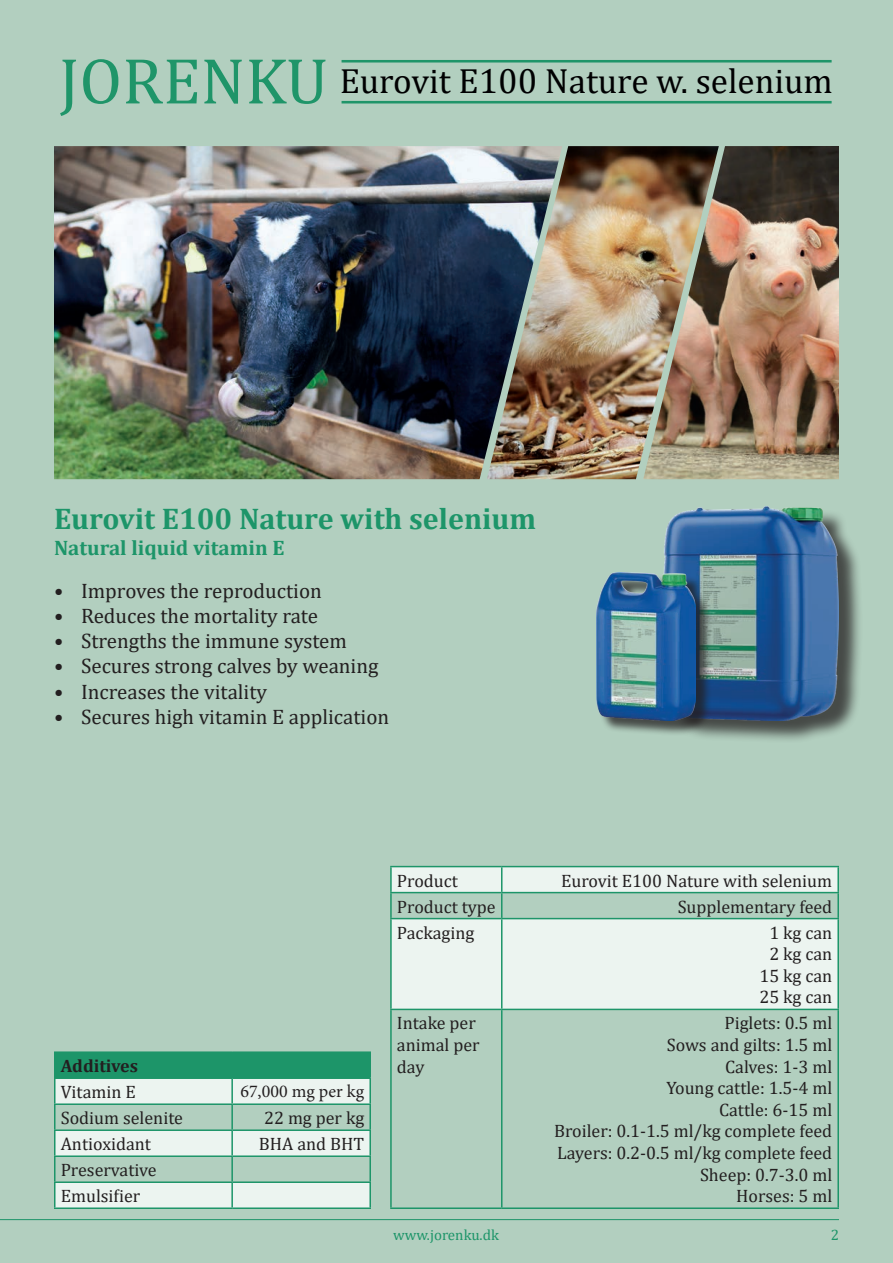
<style>
.page{position:relative;width:893px;height:1263px;background:#b2cfbf}
.page>*{position:absolute;margin:0;border:0;box-sizing:border-box;transform-origin:0 0}
.t1{font:35.1px "Cambria";color:#000001}
.t2{font:700 30px "Cambria";color:#1d9569}
.t3{font:21px "Cambria";color:#231f20}
.t4{font:700 21px "Cambria";color:#1d9569}
.t5{font:18px/21.6px "Cambria";color:#231f20}
.t6{font:18px "Minion Pro";color:#231f20}
.t7{font:700 18px "Cambria";color:#231f20}
.t8{font:15px "Cambria";color:#1d9569}
.s1{font-size:65.55px;color:#1f9569}
</style>
<div class="page">
<hr style="left:0;top:1219px;width:839px;height:1px;background:#1d9569">
<div style="left:55px;top:1052px;width:315px;height:26px;background:#1d9569"></div>
<svg style="left:56px;top:1079px;width:313px;height:128px"></svg>
<hr style="left:54px;top:1079px;width:2px;height:24px;background:#1d9569">
<hr style="left:231px;top:1079px;width:2px;height:24px;background:#1d9569">
<hr style="left:369px;top:1079px;width:2px;height:24px;background:#1d9569">
<hr style="left:54px;top:1103px;width:178px;height:2px;background:#1d9569">
<hr style="left:54px;top:1105px;width:2px;height:24px;background:#1d9569">
<hr style="left:232px;top:1103px;width:139px;height:2px;background:#1d9569">
<hr style="left:231px;top:1105px;width:2px;height:24px;background:#1d9569">
<hr style="left:369px;top:1105px;width:2px;height:24px;background:#1d9569">
<hr style="left:54px;top:1129px;width:178px;height:2px;background:#1d9569">
<hr style="left:54px;top:1131px;width:2px;height:24px;background:#1d9569">
<hr style="left:232px;top:1129px;width:139px;height:2px;background:#1d9569">
<hr style="left:231px;top:1131px;width:2px;height:24px;background:#1d9569">
<hr style="left:369px;top:1131px;width:2px;height:24px;background:#1d9569">
<hr style="left:54px;top:1155px;width:178px;height:2px;background:#1d9569">
<hr style="left:54px;top:1157px;width:2px;height:24px;background:#1d9569">
<hr style="left:232px;top:1155px;width:139px;height:2px;background:#1d9569">
<hr style="left:231px;top:1157px;width:2px;height:24px;background:#1d9569">
<hr style="left:369px;top:1157px;width:2px;height:24px;background:#1d9569">
<hr style="left:54px;top:1181px;width:178px;height:2px;background:#1d9569">
<hr style="left:54px;top:1183px;width:2px;height:24px;background:#1d9569">
<hr style="left:232px;top:1181px;width:139px;height:2px;background:#1d9569">
<hr style="left:231px;top:1183px;width:2px;height:24px;background:#1d9569">
<hr style="left:369px;top:1183px;width:2px;height:24px;background:#1d9569">
<hr style="left:54px;top:1207px;width:178px;height:2px;background:#1d9569">
<hr style="left:232px;top:1207px;width:139px;height:2px;background:#1d9569">
<hr style="left:54px;top:1051px;width:178px;height:2px;background:#1d9569">
<hr style="left:54px;top:1053px;width:2px;height:24px;background:#1d9569">
<hr style="left:232px;top:1051px;width:139px;height:2px;background:#1d9569">
<hr style="left:369px;top:1053px;width:2px;height:24px;background:#1d9569">
<hr style="left:54px;top:1077px;width:178px;height:2px;background:#1d9569">
<hr style="left:232px;top:1077px;width:139px;height:2px;background:#1d9569">
<svg style="left:392px;top:867px;width:445px;height:142px;fill:#ecf4f0"></svg>
<hr style="left:390px;top:866px;width:112px;height:1px;background:#1d9569">
<hr style="left:390px;top:867px;width:2px;height:25px;background:#1d9569">
<hr style="left:502px;top:866px;width:337px;height:1px;background:#1d9569">
<hr style="left:837px;top:867px;width:2px;height:25px;background:#1d9569">
<hr style="left:390px;top:892px;width:112px;height:1px;background:#1d9569">
<hr style="left:390px;top:893px;width:2px;height:25px;background:#1d9569">
<hr style="left:502px;top:892px;width:337px;height:1px;background:#1d9569">
<svg style="left:501px;top:867px;width:1px;height:51px"></svg>
<hr style="left:837px;top:893px;width:2px;height:25px;background:#1d9569">
<hr style="left:390px;top:918px;width:112px;height:1px;background:#1d9569">
<hr style="left:390px;top:919px;width:2px;height:90px;background:#1d9569">
<hr style="left:502px;top:918px;width:337px;height:1px;background:#1d9569">
<hr style="left:501px;top:919px;width:1px;height:90px;background:#1d9569">
<hr style="left:837px;top:919px;width:2px;height:90px;background:#1d9569">
<hr style="left:390px;top:1009px;width:112px;height:1px;background:#1d9569">
<hr style="left:390px;top:1010px;width:2px;height:197px;background:#1d9569">
<hr style="left:502px;top:1009px;width:337px;height:1px;background:#1d9569">
<hr style="left:501px;top:1010px;width:1px;height:197px;background:#1d9569">
<hr style="left:837px;top:1010px;width:2px;height:197px;background:#1d9569">
<hr style="left:390px;top:1207px;width:112px;height:2px;background:#1d9569">
<hr style="left:502px;top:1207px;width:337px;height:2px;background:#1d9569">
<hr style="left:342px;top:60px;width:490px;height:3px;background:#1f9569">
<hr style="left:342px;top:101px;width:490px;height:2px;background:#1f9569">
<img style="left:54px;top:146px;width:433px;height:333px">
<img style="left:487px;top:146px;width:156px;height:333px">
<img style="left:643px;top:146px;width:196px;height:333px">
<div style="left:665px;top:509px;width:198px;height:235px;background:#231f20;opacity:.75"></div>
<img style="left:664px;top:506px;width:175px;height:214px">
<div style="left:598px;top:574px;width:114px;height:162px;background:#231f20;opacity:.75"></div>
<img style="left:596px;top:572px;width:99px;height:148px">
<h1 class="t1" style="left:59px;top:61px;width:775px"><span class="s1">JORENKU</span> Eurovit E100 Nature w. selenium</h1>
<h2 class="t2" style="left:54px;top:498px;width:484px">Eurovit E100 Nature with selenium</h2>
<p class="t4" style="left:54px;top:533px;width:232px">Natural liquid vitamin E</p>
<p class="t3" style="left:54px;top:578px;width:269px">• Improves the reproduction</p>
<p class="t3" style="left:54px;top:603px;width:266px">• Reduces the mortality rate</p>
<p class="t3" style="left:54px;top:629px;width:294px">• Strengths the immune system</p>
<p class="t3" style="left:54px;top:654px;width:326px">• Secures strong calves by weaning</p>
<p class="t3" style="left:54px;top:679px;width:215px">• Increases the vitality</p>
<p class="t3" style="left:54px;top:704px;width:337px">• Secures high vitamin E application</p>
<p class="t7" style="left:61px;top:1053px;width:79px">Additives</p>
<p class="t5" style="left:61px;top:1081px;width:77px">Vitamin E</p>
<p class="t6" style="left:240px;top:1079px;width:125px">67,000 mg per kg</p>
<p class="t5" style="left:61px;top:1107px;width:124px">Sodium selenite</p>
<p class="t5" style="left:264px;top:1107px;width:102px">22 mg per kg</p>
<p class="t5" style="left:61px;top:1133px;width:92px">Antioxidant</p>
<p class="t5" style="left:259px;top:1133px;width:107px">BHA and BHT</p>
<p class="t5" style="left:61px;top:1157px;width:97px;line-height:26px">Preservative<br>Emulsifier</p>
<p class="t5" style="left:397px;top:869px;width:62px">Product</p>
<p class="t5" style="left:561px;top:869px;width:273px">Eurovit E100 Nature with selenium</p>
<p class="t5" style="left:397px;top:895px;width:100px">Product type</p>
<p class="t5" style="left:678px;top:895px;width:156px">Supplementary feed</p>
<p class="t5" style="left:397px;top:921px;width:79px">Packaging</p>
<p class="t5" style="left:759px;top:921px;width:74px;text-align:center">1 kg can<br>2 kg can<br>15 kg can<br>25 kg can</p>
<p class="t5" style="left:397px;top:1012px;width:84px">Intake per animal per day</p>
<p class="t5" style="left:554px;top:1012px;width:280px;text-align:right">Piglets: 0.5 ml<br>Sows and gilts: 1.5 ml<br>Calves: 1-3 ml<br>Young cattle: 1.5-4 ml<br>Cattle: 6-15 ml<br>Broiler: 0.1-1.5 ml/kg complete feed<br>Layers: 0.2-0.5 ml/kg complete feed<br>Sheep: 0.7-3.0 ml<br>Horses: 5 ml</p>
<p class="t8" style="left:393px;top:1226px;width:107px">www.jorenku.dk</p>
<p class="t8" style="left:831px;top:1226px;width:10px">2</p>
</div>
